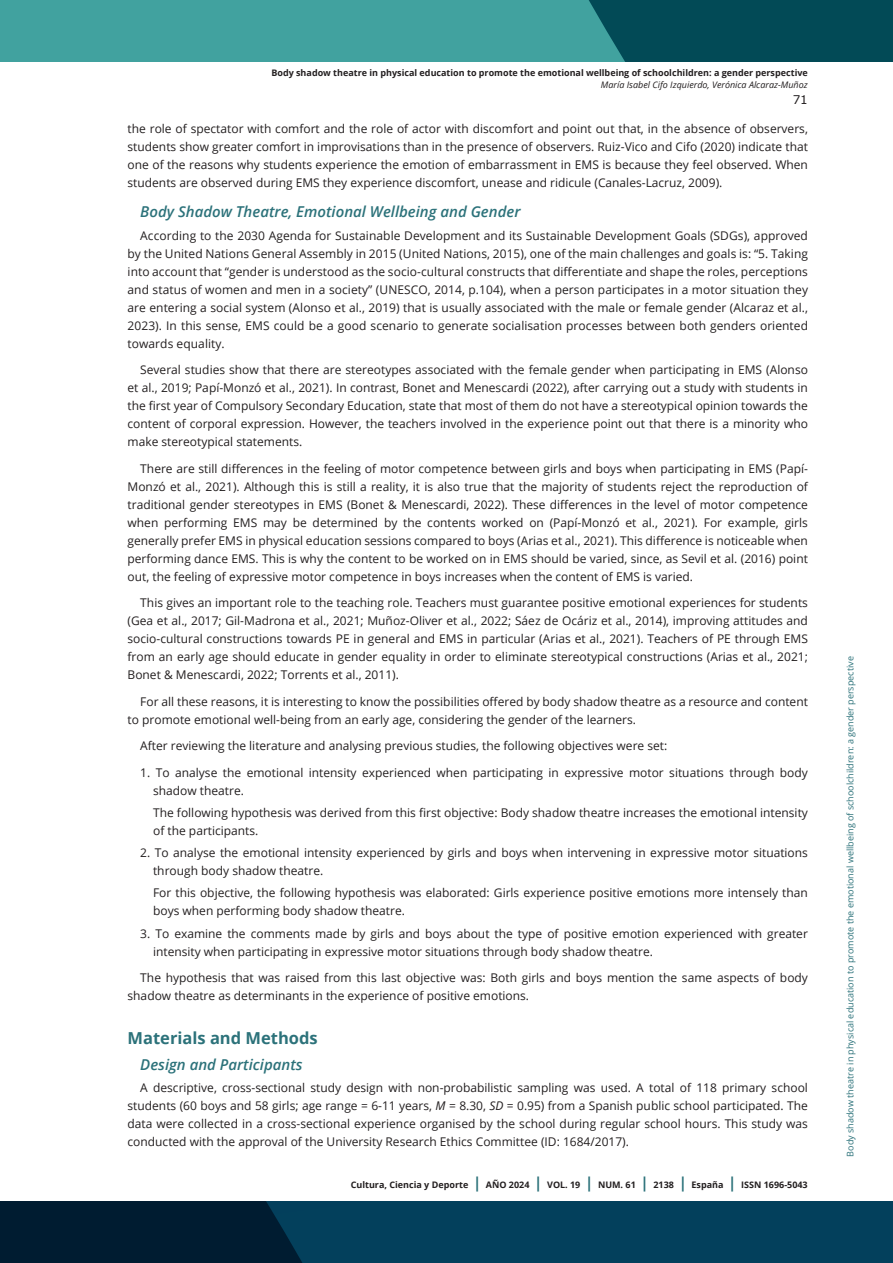
<style>
.page{position:relative;width:893px;height:1263px;background:#fff}
.page>*{position:absolute;margin:0;border:0;box-sizing:border-box;transform-origin:0 0}
.subtitulo_H3{font:700 16.5px "Open Sans";color:#2c727a}
.subtitulo_2_H3{font:italic 600 15px "Open Sans";color:#2c727a}
.Cuerpo_de_texto_P{font:12px/18px "Open Sans";color:#231f20;text-align:justify}
.cita{font:12px/18px "Open Sans";color:#231f20}
.t1{font:12px "Verdana";color:#231f20}
.t2{font:700 9px "Open Sans";color:#231f20}
.t3{font:9px "Open Sans";color:#2c727a}
.t4{font:italic 9px "Open Sans";color:#231f20}
.s1{font-style:italic}
.s2{font-size:15px;color:#2c727a}
</style>
<div class="page">
<svg style="left:0;top:1201px;width:893px;height:62px;background:#02344e"></svg>
<div style="left:0;top:0;width:893px;height:62px;background:#41a29f"></div>
<div style="left:589px;top:0;width:304px;height:62px;background:#024a56"></div>
<p class="t2" style="left:271px;top:67px;width:538px">Body shadow theatre in physical education to promote the emotional wellbeing of schoolchildren: a gender perspective</p>
<p class="t4" style="left:601px;top:79px;width:208px">María Isabel Cifo Izquierdo, Verónica Alcaraz-Muñoz</p>
<p class="t1" style="left:793px;top:91px;width:17px">71</p>
<p class="Cuerpo_de_texto_P" style="left:128px;top:119px;width:682px">the role of spectator with comfort and the role of actor with discomfort and point out that, in the absence of observers, students show greater comfort in improvisations than in the presence of observers. Ruiz-Vico and Cifo (2020) indicate that one of the reasons why students experience the emotion of embarrassment in EMS is because they feel observed. When students are observed during EMS they experience discomfort, unease and ridicule (Canales-Lacruz, 2009).</p>
<p class="subtitulo_2_H3" style="left:140px;top:202px;width:382px">Body Shadow Theatre, Emotional Wellbeing and Gender</p>
<p class="Cuerpo_de_texto_P" style="left:128px;top:226px;width:682px;text-indent:13px">According to the 2030 Agenda for Sustainable Development and its Sustainable Development Goals (SDGs), approved by the United Nations General Assembly in 2015 (United Nations, 2015), one of the main challenges and goals is: “5. Taking into account that “gender is understood as the socio-cultural constructs that differentiate and shape the roles, perceptions and status of women and men in a society” (UNESCO, 2014, p.104), when a person participates in a motor situation they are entering a social system (Alonso et al., 2019) that is usually associated with the male or female gender (Alcaraz et al., 2023). In this sense, EMS could be a good scenario to generate socialisation processes between both genders oriented towards equality.</p>
<p class="Cuerpo_de_texto_P" style="left:128px;top:360px;width:682px;text-indent:13px">Several studies show that there are stereotypes associated with the female gender when participating in EMS (Alonso et al., 2019; Papí-Monzó et al., 2021). In contrast, Bonet and Menescardi (2022), after carrying out a study with students in the first year of Compulsory Secondary Education, state that most of them do not have a stereotypical opinion towards the content of corporal expression. However, the teachers involved in the experience point out that there is a minority who make stereotypical statements.</p>
<p class="Cuerpo_de_texto_P" style="left:128px;top:459px;width:682px;text-indent:13px">There are still differences in the feeling of motor competence between girls and boys when participating in EMS (Papí-Monzó et al., 2021). Although this is still a reality, it is also true that the majority of students reject the reproduction of traditional gender stereotypes in EMS (Bonet &amp; Menescardi, 2022). These differences in the level of motor competence when performing EMS may be determined by the contents worked on (Papí-Monzó et al., 2021). For example, girls generally prefer EMS in physical education sessions compared to boys (Arias et al., 2021). This difference is noticeable when performing dance EMS. This is why the content to be worked on in EMS should be varied, since, as Sevil et al. (2016) point out, the feeling of expressive motor competence in boys increases when the content of EMS is varied.</p>
<p class="Cuerpo_de_texto_P" style="left:128px;top:593px;width:682px;text-indent:13px">This gives an important role to the teaching role. Teachers must guarantee positive emotional experiences for students (Gea et al., 2017; Gil-Madrona et al., 2021; Muñoz-Oliver et al., 2022; Sáez de Ocáriz et al., 2014), improving attitudes and socio-cultural constructions towards PE in general and EMS in particular (Arias et al., 2021). Teachers of PE through EMS from an early age should educate in gender equality in order to eliminate stereotypical constructions (Arias et al., 2021; Bonet &amp; Menescardi, 2022; Torrents et al., 2011).</p>
<p class="Cuerpo_de_texto_P" style="left:128px;top:692px;width:682px;text-indent:13px">For all these reasons, it is interesting to know the possibilities offered by body shadow theatre as a resource and content to promote emotional well-being from an early age, considering the gender of the learners.</p>
<p class="Cuerpo_de_texto_P" style="left:140px;top:736px;width:528px">After reviewing the literature and analysing previous studies, the following objectives were set:</p>
<p class="cita" style="left:153px;top:763px;width:656px;text-indent:-13px">1. To analyse the emotional intensity experienced when participating in expressive motor situations through body shadow theatre.</p>
<p class="cita" style="left:153px;top:803px;width:656px">The following hypothesis was derived from this first objective: Body shadow theatre increases the emotional intensity of the participants.</p>
<p class="cita" style="left:153px;top:843px;width:656px;text-indent:-13px">2. To analyse the emotional intensity experienced by girls and boys when intervening in expressive motor situations through body shadow theatre.</p>
<p class="cita" style="left:153px;top:884px;width:656px">For this objective, the following hypothesis was elaborated: Girls experience positive emotions more intensely than boys when performing body shadow theatre.</p>
<p class="cita" style="left:153px;top:924px;width:656px;text-indent:-13px">3. To examine the comments made by girls and boys about the type of positive emotion experienced with greater intensity when participating in expressive motor situations through body shadow theatre.</p>
<p class="Cuerpo_de_texto_P" style="left:128px;top:968px;width:682px;text-indent:13px">The hypothesis that was raised from this last objective was: Both girls and boys mention the same aspects of body shadow theatre as determinants in the experience of positive emotions.</p>
<p class="subtitulo_H3" style="left:128px;top:1026px;width:192px">Materials and Methods</p>
<p class="subtitulo_2_H3" style="left:140px;top:1054px;width:164px">Design and Participants</p>
<p class="Cuerpo_de_texto_P" style="left:128px;top:1079px;width:682px;text-indent:13px">A descriptive, cross-sectional study design with non-probabilistic sampling was used. A total of 118 primary school students (60 boys and 58 girls; age range = 6-11 years, <span class="s1">M</span> = 8.30, <span class="s1">SD</span> = 0.95) from a Spanish public school participated. The data were collected in a cross-sectional experience organised by the school during regular school hours. This study was conducted with the approval of the University Research Ethics Committee (ID: 1684/2017).</p>
<p class="t2" style="left:351px;top:1179px;width:458px">Cultura, Ciencia y Deporte <span class="s2">|</span> AÑO 2024 <span class="s2">|</span> VOL. 19 <span class="s2">|</span> NUM. 61 <span class="s2">|</span> 2138 <span class="s2">|</span> España <span class="s2">|</span> ISSN 1696-5043</p>
<p class="t3" style="left:844px;top:1156px;width:502px;rotate:-90deg">Body shadow theatre in physical education to promote the emotional wellbeing of schoolchildren: a gender perspective</p>
</div>
